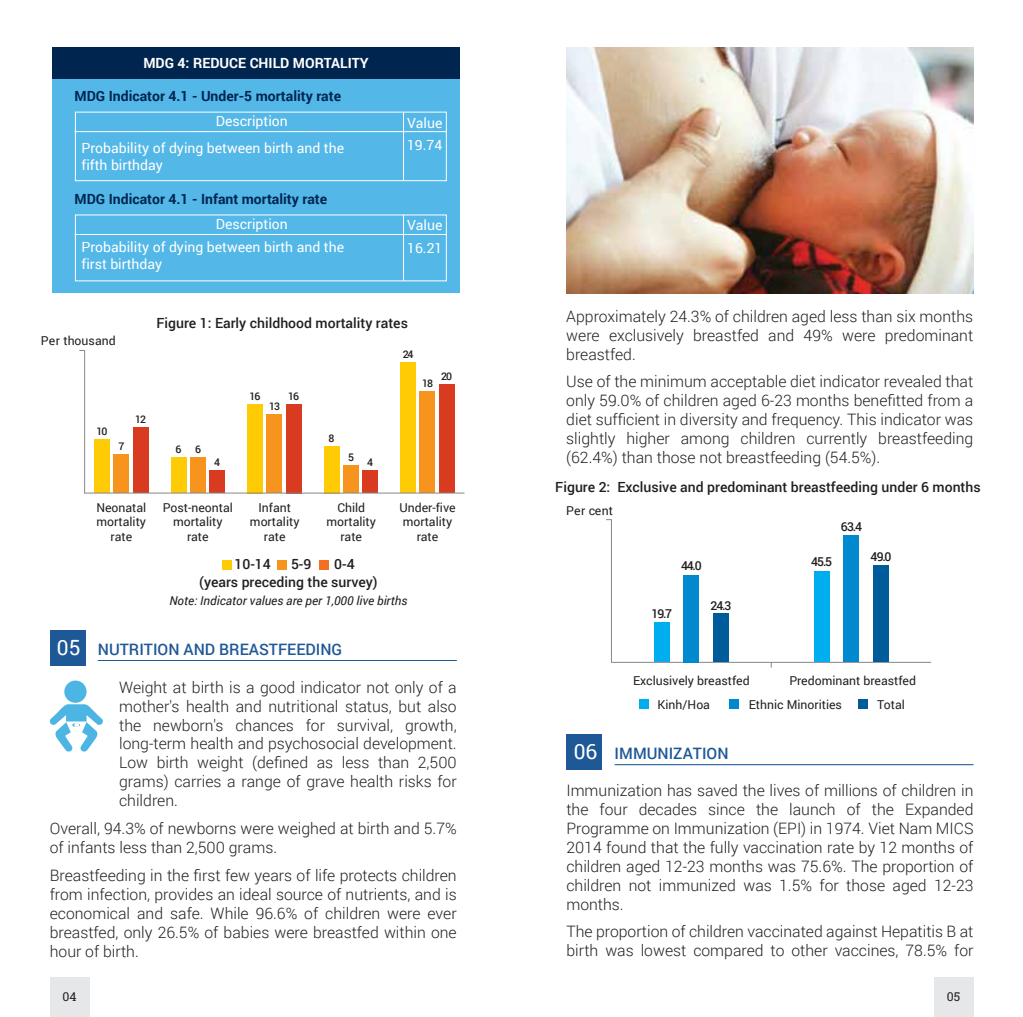
<style>
.page{position:relative;width:1023px;height:1017px;background:#fff}
.page>*{position:absolute;margin:0;border:0;box-sizing:border-box;transform-origin:0 0}
.t1{font:300 15.75px/18.9px "Roboto";color:#231f20;text-align:justify}
.t2{font:500 15.75px "Roboto";color:#1e5896}
.t3{font:14px/16.8px "Roboto";color:#fff}
.t4{font:500 14px/18.2px "Roboto";color:#231f20}
.t5{font:700 14px "Roboto";color:#002650}
.t6{font:700 14px "Roboto";color:#fff}
.t7{font:12.25px/14.7px "Roboto";color:#231f20;text-align:center}
.t8{font:italic 12.25px "Roboto";color:#231f20}
.t9{font:500 12.25px "Roboto";letter-spacing:-.07em;color:#231f20}
.t10{font:12.25px "Roboto Slab";color:#231f20}
.t11{font:500 10.5px "Roboto";letter-spacing:-.1em;color:#231f20}
.s1{font-weight:400;font-size:21px;color:#fff}
</style>
<div class="page">
<div style="left:50px;top:630px;width:35px;height:36px;background:#1e5896"></div>
<hr style="left:98px;top:660px;width:358px;height:1px;background:#1e5896">
<div style="left:50px;top:977px;width:39px;height:40px;background:#e6e7e8"></div>
<div style="left:933px;top:977px;width:40px;height:40px;background:#e6e7e8"></div>
<div style="left:566px;top:734px;width:36px;height:36px;background:#1e5896"></div>
<hr style="left:614px;top:764px;width:359px;height:1px;background:#1e5896">
<div style="left:64px;top:681px;width:23px;height:22px;background:#4db5e3;border-radius:50%"></div>
<svg style="left:50px;top:704px;width:53px;height:48px"></svg>
<div style="left:52px;top:47px;width:407px;height:246px;background:#53b7e8"></div>
<div style="left:52px;top:47px;width:407px;height:32px;background:#002650"></div>
<hr style="left:74px;top:131px;width:372px;height:1px;background:#fff">
<div style="left:75px;top:112px;width:371px;height:69px;border:1px solid #fff"></div>
<hr style="left:403px;top:112px;width:1px;height:69px;background:#fff">
<hr style="left:74px;top:234px;width:372px;height:1px;background:#fff">
<hr style="left:403px;top:215px;width:1px;height:66px;background:#fff">
<img style="left:566px;top:47px;width:406px;height:246px">
<div style="left:858px;top:699px;width:10px;height:10px;background:#005b9b"></div>
<div style="left:638px;top:699px;width:10px;height:10px;background:#00aeef"></div>
<div style="left:728px;top:699px;width:10px;height:10px;background:#0089cf"></div>
<div style="left:653px;top:622px;width:16px;height:40px;background:#00aeef"></div>
<hr style="left:611px;top:662px;width:319px;height:1px;background:#868686">
<hr style="left:610px;top:519px;width:1px;height:144px;background:#868686">
<div style="left:683px;top:575px;width:16px;height:87px;background:#0089cf"></div>
<div style="left:712px;top:614px;width:16px;height:48px;background:#005b9b"></div>
<div style="left:813px;top:572px;width:16px;height:90px;background:#00aeef"></div>
<div style="left:843px;top:536px;width:15px;height:126px;background:#0089cf"></div>
<div style="left:872px;top:565px;width:16px;height:97px;background:#005b9b"></div>
<div style="left:94px;top:439px;width:16px;height:54px;background:#ffcb05"></div>
<div style="left:113px;top:455px;width:16px;height:38px;background:#f7941e"></div>
<div style="left:133px;top:428px;width:15px;height:65px;background:#d93b20"></div>
<div style="left:171px;top:457px;width:15px;height:36px;background:#ffcb05"></div>
<div style="left:190px;top:457px;width:16px;height:36px;background:#f7941e"></div>
<div style="left:209px;top:471px;width:16px;height:22px;background:#d93b20"></div>
<div style="left:323px;top:446px;width:16px;height:47px;background:#ffcb05"></div>
<div style="left:343px;top:465px;width:15px;height:28px;background:#f7941e"></div>
<div style="left:362px;top:471px;width:16px;height:22px;background:#d93b20"></div>
<div style="left:400px;top:362px;width:16px;height:131px;background:#ffcb05"></div>
<div style="left:419px;top:392px;width:16px;height:101px;background:#f7941e"></div>
<div style="left:438px;top:385px;width:16px;height:108px;background:#d93b20"></div>
<div style="left:247px;top:404px;width:16px;height:89px;background:#ffcb05"></div>
<div style="left:266px;top:414px;width:16px;height:79px;background:#f7941e"></div>
<div style="left:286px;top:404px;width:15px;height:89px;background:#d93b20"></div>
<hr style="left:85px;top:493px;width:379px;height:1px;background:#868686">
<hr style="left:84px;top:350px;width:1px;height:144px;background:#868686">
<div style="left:222px;top:560px;width:10px;height:10px;background:#ffcb05"></div>
<div style="left:277px;top:560px;width:10px;height:10px;background:#f7941e"></div>
<div style="left:319px;top:560px;width:10px;height:10px;background:#f36f21"></div>
<p class="t6" style="left:143px;top:53px;width:227px">MDG 4: REDUCE CHILD MORTALITY</p>
<p class="t5" style="left:74px;top:87px;width:268px">MDG Indicator 4.1 - Under-5 mortality rate</p>
<p class="t3" style="left:81px;top:139px;width:264px">Probability of dying between birth and the fifth birthday</p>
<p class="t3" style="left:216px;top:112px;width:73px">Description</p>
<p class="t3" style="left:407px;top:111px;width:37px;line-height:22.6px">Value<br>19.74</p>
<p class="t5" style="left:74px;top:189px;width:254px">MDG Indicator 4.1 - Infant mortality rate</p>
<p class="t3" style="left:81px;top:238px;width:264px">Probability of dying between birth and the first birthday</p>
<p class="t3" style="left:216px;top:215px;width:73px">Description</p>
<p class="t3" style="left:407px;top:214px;width:37px;line-height:22.6px">Value<br>16.21</p>
<p class="t7" style="left:41px;top:333px;width:76px">Per thousand</p>
<p class="t11" style="left:96px;top:424px;width:12px">10</p>
<p class="t11" style="left:118px;top:439px;width:7px">7</p>
<p class="t11" style="left:135px;top:412px;width:12px">12</p>
<p class="t4" style="left:156px;top:313px;width:253px">Figure 1: Early childhood mortality rates</p>
<p class="t11" style="left:175px;top:442px;width:7px">6</p>
<p class="t11" style="left:195px;top:442px;width:7px">6</p>
<p class="t11" style="left:214px;top:455px;width:7px">4</p>
<p class="t11" style="left:249px;top:389px;width:12px">16</p>
<p class="t11" style="left:288px;top:388px;width:12px">16</p>
<p class="t11" style="left:269px;top:399px;width:12px">13</p>
<p class="t11" style="left:402px;top:347px;width:12px">24</p>
<p class="t11" style="left:328px;top:430px;width:7px">8</p>
<p class="t11" style="left:348px;top:450px;width:7px">5</p>
<p class="t11" style="left:367px;top:455px;width:7px">4</p>
<p class="t11" style="left:422px;top:376px;width:12px">18</p>
<p class="t11" style="left:441px;top:369px;width:12px">20</p>
<p class="t7" style="left:96px;top:499px;width:51px">Neonatal mortality rate</p>
<p class="t7" style="left:163px;top:499px;width:72px">Post-neontal mortality rate</p>
<p class="t7" style="left:250px;top:499px;width:51px">Infant mortality rate</p>
<p class="t7" style="left:326px;top:499px;width:51px">Child mortality rate</p>
<p class="t7" style="left:399px;top:499px;width:58px">Under-five mortality rate</p>
<p class="t4" style="left:199px;top:554px;width:180px;text-indent:135px">0-4 (years preceding the survey)</p>
<p class="t4" style="left:234px;top:554px;width:38px">10-14</p>
<p class="t4" style="left:291px;top:554px;width:22px">5-9</p>
<p class="t8" style="left:169px;top:592px;width:240px">Note: Indicator values are per 1,000 live births</p>
<p class="t2" style="left:57px;top:638px;width:287px"><span class="s1">05</span> NUTRITION AND BREASTFEEDING</p>
<p class="t1" style="left:119px;top:677px;width:339px">Weight at birth is a good indicator not only of a mother's health and nutritional status, but also the newborn's chances for survival, growth, long-term health and psychosocial development.<br>Low birth weight (defined as less than 2,500 grams) carries a range of grave health risks for children.</p>
<p class="t1" style="left:50px;top:819px;width:408px">Overall, 94.3% of newborns were weighed at birth and 5.7% of infants less than 2,500 grams.</p>
<p class="t1" style="left:50px;top:865px;width:408px">Breastfeeding in the first few years of life protects children from infection, provides an ideal source of nutrients, and is economical and safe. While 96.6% of children were ever breastfed, only 26.5% of babies were breastfed within one hour of birth.</p>
<p class="t1" style="left:566px;top:306px;width:408px">Approximately 24.3% of children aged less than six months were exclusively breastfed and 49% were predominant breastfed.</p>
<p class="t1" style="left:566px;top:372px;width:408px">Use of the minimum acceptable diet indicator revealed that only 59.0% of children aged 6-23 months benefitted from a diet sufficient in diversity and frequency. This indicator was slightly higher among children currently breastfeeding (62.4%) than those not breastfeeding (54.5%).</p>
<p class="t7" style="left:566px;top:503px;width:48px">Per cent</p>
<p class="t4" style="left:555px;top:477px;width:427px">Figure 2: Exclusive and predominant breastfeeding under 6 months</p>
<p class="t9" style="left:681px;top:557px;width:22px">44.0</p>
<p class="t9" style="left:651px;top:605px;width:22px">19.7</p>
<p class="t9" style="left:710px;top:597px;width:22px">24.3</p>
<p class="t9" style="left:811px;top:553px;width:22px">45.5</p>
<p class="t9" style="left:840px;top:518px;width:22px">63.4</p>
<p class="t9" style="left:870px;top:548px;width:22px">49.0</p>
<p class="t7" style="left:632px;top:672px;width:118px">Exclusively breastfed</p>
<p class="t7" style="left:789px;top:672px;width:128px">Predominant breastfed</p>
<p class="t7" style="left:657px;top:697px;width:54px">Kinh/Hoa</p>
<p class="t7" style="left:748px;top:697px;width:95px">Ethnic Minorities</p>
<p class="t7" style="left:876px;top:697px;width:29px">Total</p>
<p class="t2" style="left:573px;top:743px;width:156px"><span class="s1">06</span> IMMUNIZATION</p>
<p class="t1" style="left:566px;top:781px;width:408px">Immunization has saved the lives of millions of children in the four decades since the launch of the Expanded Programme on Immunization (EPI) in 1974. Viet Nam MICS 2014 found that the fully vaccination rate by 12 months of children aged 12-23 months was 75.6%. The proportion of children not immunized was 1.5% for those aged 12-23 months.</p>
<p class="t1" style="left:566px;top:922px;width:408px">The proportion of children vaccinated against Hepatitis B at birth was lowest compared to other vaccines, 78.5% for</p>
<p class="t10" style="left:62px;top:988px;width:16px">04</p>
<p class="t10" style="left:946px;top:988px;width:15px">05</p>
</div>
